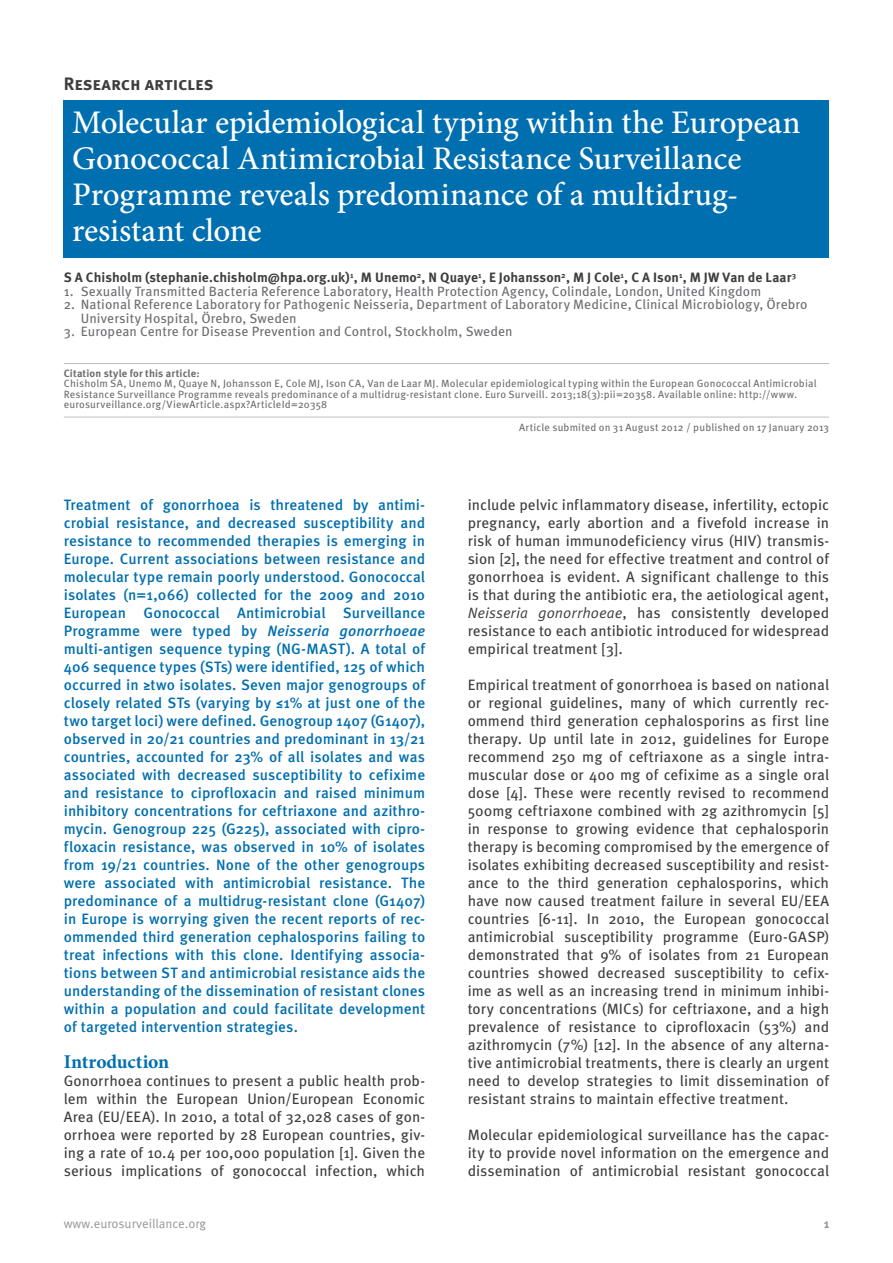
<style>
.page{position:relative;width:893px;height:1263px;background:#fff}
.page>*{position:absolute;margin:0;border:0;box-sizing:border-box;transform-origin:0 0}
.t1{font:500 33px/36px "Minion Pro";letter-spacing:-.005em;color:#fff}
.t2{font:700 19.5px "Minion Pro";letter-spacing:-.005em;color:#006faf}
.t3{font:700 18px "Meta Pro";color:#3e3e3f}
.t4{font:15px/18px "Meta Pro";color:#3e3e3f;text-align:justify}
.t5{font:500 15px/18px "Meta Pro";letter-spacing:.005em;color:#006faf;text-align:justify}
.t6{font:13.5px/13.5px "Meta Pro";letter-spacing:.005em;color:#6c6d70}
.t7{font:700 13.5px "Meta Pro";letter-spacing:.005em;color:#3e3e3f}
.t8{font:12.75px "Meta Pro";color:#939598}
.t9{font:700 12.75px "Meta Pro";color:#939598}
.t10{font:10.5px/10.5px "Meta Pro";letter-spacing:.015em;color:#6c6d70}
.t11{font:700 10.5px "Meta Pro";letter-spacing:.015em;color:#6c6d70}
.s1{font-style:italic}
</style>
<div class="page">
<hr style="left:64px;top:363px;width:765px;height:1px;background:#bcbdc0">
<hr style="left:64px;top:417px;width:765px;height:1px;background:#bcbdc0">
<div style="left:64px;top:100px;width:765px;height:158px;background:#006faf"></div>
<p class="t3" style="left:64px;top:72px;width:151px">Research articles</p>
<h1 class="t1" style="left:72px;top:104px;width:730px">Molecular epidemiological typing within the European Gonococcal Antimicrobial Resistance Surveillance Programme reveals predominance of a multidrug&shy;resistant clone</h1>
<p class="t7" style="left:64px;top:269px;width:734px">S A Chisholm (stephanie.chisholm@hpa.org.uk)<sup>1</sup>, M Unemo<sup>2</sup>, N Quaye<sup>1</sup>, E Johansson<sup>2</sup>, M J Cole<sup>1</sup>, C A Ison<sup>1</sup>, M JW Van de Laar<sup>3</sup></p>
<p class="t6" style="left:64px;top:285px;width:699px">1. Sexually Transmitted Bacteria Reference Laboratory, Health Protection Agency, Colindale, London, United Kingdom</p>
<p class="t6" style="left:81px;top:298px;width:728px;text-indent:-17px">2. National Reference Laboratory for Pathogenic Neisseria, Department of Laboratory Medicine, Clinical Microbiology, Örebro<br>University Hospital, Örebro, Sweden</p>
<p class="t6" style="left:64px;top:325px;width:450px">3. European Centre for Disease Prevention and Control, Stockholm, Sweden</p>
<p class="t11" style="left:64px;top:366px;width:137px">Citation style for this article:</p>
<p class="t10" style="left:64px;top:379px;width:754px">Chisholm SA, Unemo M, Quaye N, Johansson E, Cole MJ, Ison CA, Van de Laar MJ. Molecular epidemiological typing within the European Gonococcal Antimicrobial<br>Resistance Surveillance Programme reveals predominance of a multidrug-resistant clone. Euro Surveill. 2013;18(3):pii=20358. Available online: http://www. eurosurveillance.org/ViewArticle.aspx?ArticleId=20358</p>
<p class="t10" style="left:519px;top:423px;width:311px">Article submited on 31 August 2012 / published on 17 January 2013</p>
<p class="t5" style="left:64px;top:496px;width:363px">Treatment of gonorrhoea is threatened by antimi&shy;crobial resistance, and decreased susceptibility and resistance to recommended therapies is emerging in Europe. Current associations between resistance and molecular type remain poorly understood. Gonococcal isolates (n=1,066) collected for the 2009 and 2010<br>European Gonococcal Antimicrobial Surveillance Programme were typed by <span class="s1">Neisseria gonorrhoeae </span>multi-antigen sequence typing (NG-MAST). A total of 406 sequence types (STs) were identified, 125 of which occurred in ≥two isolates. Seven major genogroups of closely related STs (varying by ≤1% at just one of the two target loci) were defined. Genogroup 1407 (G1407), observed in 20/21 countries and predominant in 13/21 countries, accounted for 23% of all isolates and was associated with decreased susceptibility to cefixime and resistance to ciprofloxacin and raised minimum inhibitory concentrations for ceftriaxone and azithro&shy;mycin. Genogroup 225 (G225), associated with cipro&shy;floxacin resistance, was observed in 10% of isolates from 19/21 countries. None of the other genogroups were associated with antimicrobial resistance. The predominance of a multidrug-resistant clone (G1407) in Europe is worrying given the recent reports of rec&shy;ommended third generation cephalosporins failing to treat infections with this clone. Identifying associa&shy;tions between ST and antimicrobial resistance aids the understanding of the dissemination of resistant clones within a population and could facilitate development of targeted intervention strategies.</p>
<h2 class="t2" style="left:64px;top:1048px;width:107px">Introduction</h2>
<p class="t4" style="left:64px;top:1072px;width:363px">Gonorrhoea continues to present a public health prob&shy;lem within the European Union/European Economic Area (EU/EEA). In 2010, a total of 32,028 cases of gon&shy;orrhoea were reported by 28 European countries, giv&shy;ing a rate of 10.4 per 100,000 population [1]. Given the serious implications of gonococcal infection, which</p>
<p class="t4" style="left:468px;top:496px;width:363px">include pelvic inflammatory disease, infertility, ectopic pregnancy, early abortion and a fivefold increase in risk of human immunodeficiency virus (HIV) transmis&shy;sion [2], the need for effective treatment and control of gonorrhoea is evident. A significant challenge to this is that during the antibiotic era, the aetiological agent, <span class="s1">Neisseria gonorrhoeae</span>, has consistently developed resistance to each antibiotic introduced for widespread empirical treatment [3].</p>
<p class="t4" style="left:468px;top:676px;width:363px">Empirical treatment of gonorrhoea is based on national or regional guidelines, many of which currently rec&shy;ommend third generation cephalosporins as first line therapy. Up until late in 2012, guidelines for Europe recommend 250 mg of ceftriaxone as a single intra&shy;muscular dose or 400 mg of cefixime as a single oral dose [4]. These were recently revised to recommend 500mg ceftriaxone combined with 2g azithromycin [5] in response to growing evidence that cephalosporin therapy is becoming compromised by the emergence of isolates exhibiting decreased susceptibility and resist&shy;ance to the third generation cephalosporins, which have now caused treatment failure in several EU/EEA countries [6-11]. In 2010, the European gonococcal antimicrobial susceptibility programme (Euro-GASP) demonstrated that 9% of isolates from 21 European countries showed decreased susceptibility to cefix&shy;ime as well as an increasing trend in minimum inhibi&shy;tory concentrations (MICs) for ceftriaxone, and a high prevalence of resistance to ciprofloxacin (53%) and azithromycin (7%) [12]. In the absence of any alterna&shy;tive antimicrobial treatments, there is clearly an urgent need to develop strategies to limit dissemination of resistant strains to maintain effective treatment.</p>
<p class="t4" style="left:468px;top:1126px;width:363px">Molecular epidemiological surveillance has the capac&shy;ity to provide novel information on the emergence and dissemination of antimicrobial resistant gonococcal</p>
<p class="t8" style="left:64px;top:1215px;width:144px">www.eurosurveillance.org</p>
<p class="t9" style="left:824px;top:1215px;width:7px">1</p>
</div>
